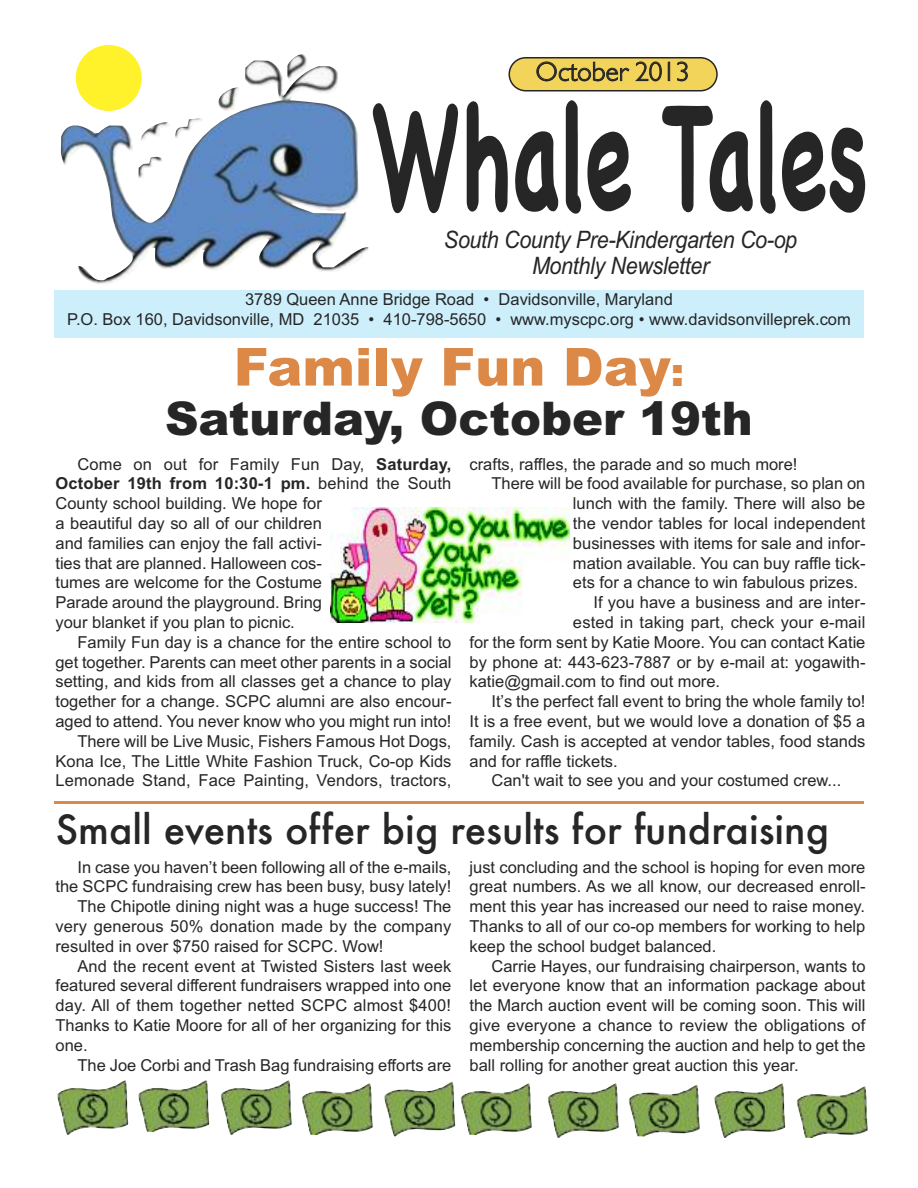
<style>
.page{position:relative;width:918px;height:1188px;background:#fff}
.page>*{position:absolute;margin:0;border:0;box-sizing:border-box;transform-origin:0 0}
.t1{font:700 147px "Chalkboard";letter-spacing:-.01em;color:#272627;scale:.6 1}
.t2{font:900 52.5px "Arial";color:#dc8947}
.t3{font:900 46.5px "Arial";color:#272627}
.t4{font:500 39px "Futura";color:#272627}
.t5{font:300 27px "Gill Sans";color:#272627}
.t6{font:italic 24px/25.5px "Arial";letter-spacing:-.015em;color:#272627;text-align:center;scale:.9 1}
.t7{font:16.5px/19.8px "Arial";color:#272627;text-align:justify}
.s1{font-size:40.5px}
.s2{font-weight:700}
</style>
<div class="page">
<div style="left:54px;top:290px;width:810px;height:48px;background:#cceffb"></div>
<svg style="left:508px;top:57px;width:210px;height:35px;background:#dfc65d"></svg>
<img style="left:61px;top:47px;width:307px;height:237px">
<img style="left:331px;top:507px;width:239px;height:115px">
<img style="left:57px;top:1080px;width:71px;height:55px">
<img style="left:138px;top:1080px;width:71px;height:52px">
<img style="left:220px;top:1080px;width:72px;height:55px">
<img style="left:301px;top:1083px;width:72px;height:52px">
<img style="left:384px;top:1081px;width:71px;height:55px">
<img style="left:460px;top:1083px;width:72px;height:52px">
<img style="left:547px;top:1083px;width:72px;height:55px">
<img style="left:628px;top:1084px;width:72px;height:52px">
<img style="left:714px;top:1083px;width:71px;height:55px">
<img style="left:796px;top:1086px;width:72px;height:52px">
<hr style="left:54px;top:801px;width:810px;height:3px;background:#dc8947">
<h3 class="t5" style="left:536px;top:55px;width:155px">October 2013</h3>
<h1 class="t1" style="left:372px;top:69px;width:827px">Whale Tales</h1>
<h3 class="t6" style="left:444px;top:227px;width:394px">South County Pre-Kindergarten Co-op<br>Monthly Newsletter</h3>
<p class="t7" style="left:67px;top:290px;width:785px;text-align:center">3789 Queen Anne Bridge Road • Davidsonville, Maryland<br>P.O. Box 160, Davidsonville, MD 21035 • 410-798-5650 • www.myscpc.org • www.davidsonvilleprek.com</p>
<h2 class="t2" style="left:234px;top:337px;width:452px">Family Fun Day<span class="s1">:</span></h2>
<h3 class="t3" style="left:165px;top:392px;width:589px">Saturday, October 19th</h3>
<p class="t7" style="left:56px;top:454px;width:398px;text-align:left;text-indent:22px">Come on out for Family Fun Day, <span class="s2">Saturday, October 19th from 10:30-1 pm.</span> behind the South County school building. We hope for<br>a beautiful day so all of our children<br>and families can enjoy the fall activi-<br>ties that are planned. Halloween cos-<br>tumes are welcome for the Costume<br>Parade around the playground. Bring<br>your blanket if you plan to picnic.</p>
<p class="t7" style="left:55px;top:632px;width:398px;text-align:right">Family Fun day is a chance for the entire school to get together. Parents can meet other parents in a social setting, and kids from all classes get a chance to play together for a change. SCPC alumni are also encour&shy;aged to attend. You never know who you might run into!<br>There will be Live Music, Fishers Famous Hot Dogs, Kona Ice, The Little White Fashion Truck, Co-op Kids Lemonade Stand, Face Painting, Vendors, tractors,</p>
<p class="t7" style="left:469px;top:454px;width:330px">crafts, raffles, the parade and so much more!</p>
<p class="t7" style="left:491px;top:474px;width:375px">There will be food available for purchase, so plan on</p>
<p class="t7" style="left:573px;top:494px;width:294px">lunch with the family. There will also be</p>
<p class="t7" style="left:573px;top:513px;width:294px">the vendor tables for local independent</p>
<p class="t7" style="left:573px;top:533px;width:294px">businesses with items for sale and infor-</p>
<p class="t7" style="left:573px;top:553px;width:294px">mation available. You can buy raffle tick-</p>
<p class="t7" style="left:573px;top:573px;width:287px">ets for a chance to win fabulous prizes.</p>
<p class="t7" style="left:593px;top:593px;width:274px">If you have a business and are inter-</p>
<p class="t7" style="left:573px;top:612px;width:294px">ested in taking part, check your e-mail</p>
<p class="t7" style="left:469px;top:632px;width:397px">for the form sent by Katie Moore. You can contact Katie</p>
<p class="t7" style="left:469px;top:652px;width:397px">by phone at: 443-623-7887 or by e-mail at: yogawith-</p>
<p class="t7" style="left:469px;top:672px;width:252px">katie@gmail.com to find out more.</p>
<p class="t7" style="left:491px;top:692px;width:376px">It’s the perfect fall event to bring the whole family to!</p>
<p class="t7" style="left:469px;top:711px;width:397px">It is a free event, but we would love a donation of $5 a</p>
<p class="t7" style="left:469px;top:731px;width:397px">family. Cash is accepted at vendor tables, food stands</p>
<p class="t7" style="left:469px;top:751px;width:150px">and for raffle tickets.</p>
<p class="t7" style="left:491px;top:771px;width:351px">Can't wait to see you and your costumed crew...</p>
<h3 class="t4" style="left:56px;top:807px;width:775px">Small events offer big results for fundraising</h3>
<p class="t7" style="left:77px;top:857px;width:375px">In case you haven’t been following all of the e-mails,</p>
<p class="t7" style="left:56px;top:877px;width:398px">the SCPC fundraising crew has been busy, busy lately!</p>
<p class="t7" style="left:78px;top:897px;width:375px">The Chipotle dining night was a huge success! The</p>
<p class="t7" style="left:56px;top:916px;width:397px">very generous 50% donation made by the company</p>
<p class="t7" style="left:56px;top:936px;width:330px">resulted in over $750 raised for SCPC. Wow!</p>
<p class="t7" style="left:78px;top:956px;width:375px">And the recent event at Twisted Sisters last week</p>
<p class="t7" style="left:56px;top:976px;width:397px">featured several different fundraisers wrapped into one</p>
<p class="t7" style="left:56px;top:996px;width:397px">day. All of them together netted SCPC almost $400!</p>
<p class="t7" style="left:56px;top:1015px;width:397px">Thanks to Katie Moore for all of her organizing for this</p>
<p class="t7" style="left:56px;top:1035px;width:34px">one.</p>
<p class="t7" style="left:78px;top:1055px;width:375px">The Joe Corbi and Trash Bag fundraising efforts are</p>
<p class="t7" style="left:470px;top:857px;width:398px">just concluding and the school is hoping for even more great numbers. As we all know, our decreased enroll&shy;ment this year has increased our need to raise money.<br>Thanks to all of our co-op members for working to help keep the school budget balanced.</p>
<p class="t7" style="left:470px;top:956px;width:398px;text-indent:22px">Carrie Hayes, our fundraising chairperson, wants to let everyone know that an information package about the March auction event will be coming soon. This will give everyone a chance to review the obligations of membership concerning the auction and help to get the ball rolling for another great auction this year.</p>
</div>
